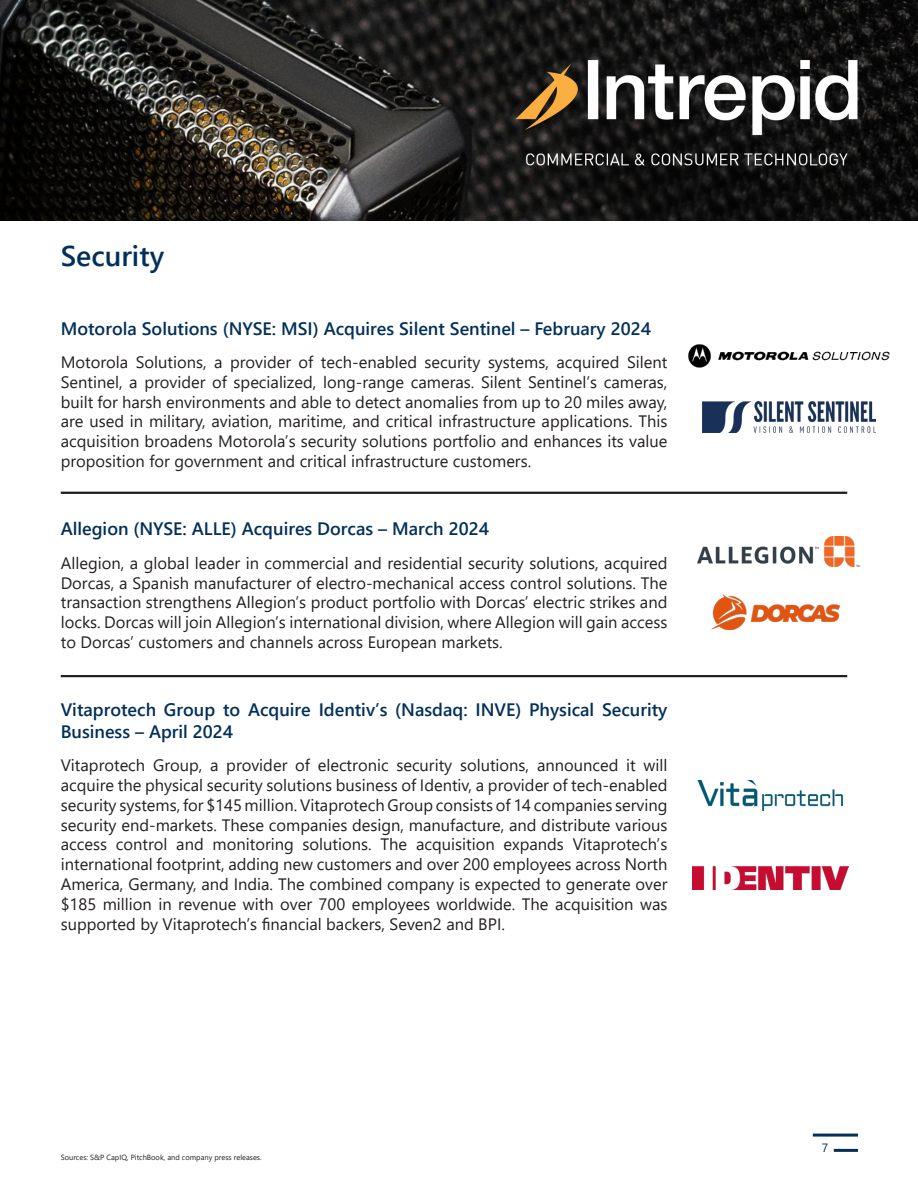
<style>
.page{position:relative;width:918px;height:1188px;background:#fff}
.page>*{position:absolute;margin:0;border:0;box-sizing:border-box;transform-origin:0 0}
.Paragraph_Style_1{font:700 28.5px "Yu Gothic UI";color:#023059}
.Paragraph_Style_1-2{font:700 18px/21.6px "Yu Gothic UI";color:#023059}
.Paragraph_Style_1-3{font:16.5px/19.8px "Yu Gothic UI";color:#231f20;text-align:justify}
.t1{font:12px "Yu Gothic UI";color:#023059}
.t2{font:7.5px "Yu Gothic UI";color:#231f20}
</style>
<div class="page">
<div style="left:61px;top:675px;width:786px;height:2px;border:2px solid #231f20"></div>
<div style="left:61px;top:492px;width:786px;height:2px;border:2px solid #231f20"></div>
<img style="left:0;top:0;width:918px;height:220px">
<hr style="left:813px;top:1134px;width:45px;height:3px;background:#023059">
<hr style="left:834px;top:1149px;width:24px;height:3px;background:#023059">
<img style="left:689px;top:344px;width:201px;height:23px">
<img style="left:703px;top:402px;width:173px;height:31px">
<img style="left:697px;top:536px;width:163px;height:31px">
<img style="left:712px;top:594px;width:128px;height:35px">
<img style="left:698px;top:780px;width:145px;height:31px">
<img style="left:692px;top:867px;width:156px;height:23px">
<p class="Paragraph_Style_1" style="left:61px;top:240px;width:105px">Security</p>
<p class="Paragraph_Style_1-2" style="left:61px;top:318px;width:592px">Motorola Solutions (NYSE: MSI) Acquires Silent Sentinel – February 2024</p>
<p class="Paragraph_Style_1-3" style="left:61px;top:350px;width:608px">Motorola Solutions, a provider of tech-enabled security systems, acquired Silent Sentinel, a provider of specialized, long-range cameras. Silent Sentinel’s cameras, built for harsh environments and able to detect anomalies from up to 20 miles away, are used in military, aviation, maritime, and critical infrastructure applications. This acquisition broadens Motorola’s security solutions portfolio and enhances its value proposition for government and critical infrastructure customers.</p>
<p class="Paragraph_Style_1-2" style="left:61px;top:518px;width:430px">Allegion (NYSE: ALLE) Acquires Dorcas – March 2024</p>
<p class="Paragraph_Style_1-3" style="left:61px;top:551px;width:608px">Allegion, a global leader in commercial and residential security solutions, acquired Dorcas, a Spanish manufacturer of electro-mechanical access control solutions. The transaction strengthens Allegion’s product portfolio with Dorcas’ electric strikes and locks. Dorcas will join Allegion’s international division, where Allegion will gain access to Dorcas’ customers and channels across European markets.</p>
<p class="Paragraph_Style_1-2" style="left:61px;top:699px;width:608px">Vitaprotech Group to Acquire Identiv’s (Nasdaq: INVE) Physical Security<br>Business – April 2024</p>
<p class="Paragraph_Style_1-3" style="left:61px;top:753px;width:608px">Vitaprotech Group, a provider of electronic security solutions, announced it will acquire the physical security solutions business of Identiv, a provider of tech-enabled security systems, for $145 million. Vitaprotech Group consists of 14 companies serving security end-markets. These companies design, manufacture, and distribute various access control and monitoring solutions. The acquisition expands Vitaprotech’s international footprint, adding new customers and over 200 employees across North America, Germany, and India. The combined company is expected to generate over $185 million in revenue with over 700 employees worldwide. The acquisition was supported by Vitaprotech’s financial backers, Seven2 and BPI.</p>
<p class="t2" style="left:61px;top:1151px;width:203px">Sources: S&amp;P CapIQ, PitchBook, and company press releases.</p>
<p class="t1" style="left:822px;top:1137px;width:8px">7</p>
</div>
